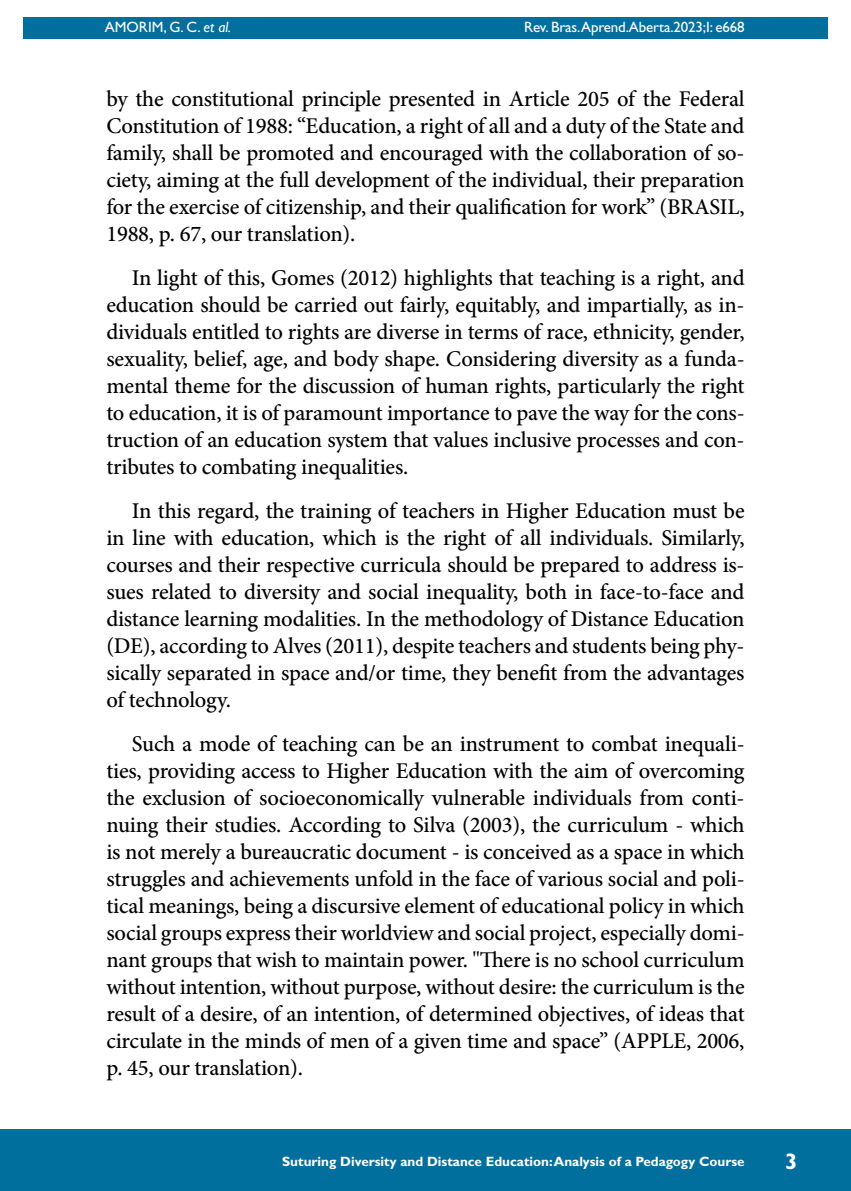
<style>
.page{position:relative;width:851px;height:1191px;background:#fff}
.page>*{position:absolute;margin:0;border:0;box-sizing:border-box;transform-origin:0 0}
.t1{font:500 22.5px/27px "Minion Pro";letter-spacing:-.01em;color:#000;text-align:justify}
.t2{font:700 22.5px "Gill Sans Std";color:#fff}
.t3{font:15px "Gill Sans Std";letter-spacing:-.01em;color:#fff}
.t4{font:700 13.5px "Gill Sans Std";color:#fff}
.s1{font-style:italic}
</style>
<div class="page">
<hr style="left:104px;top:0;width:1px;height:467px;background:#006f9e">
<div style="left:23px;top:17px;width:804px;height:21px;background:#006f9e"></div>
<div style="left:0;top:1129px;width:850px;height:62px;background:#006f9e"></div>
<p class="t3" style="left:105px;top:18px;width:128px">AMORIM, G. C. <span class="s1">et al.</span></p>
<p class="t3" style="left:524px;top:18px;width:222px">Rev. Bras.Aprend.Aberta.2023;I: e668</p>
<p class="t1" style="left:106px;top:85px;width:639px">by the constitutional principle presented in Article 205 of the Federal Constitution of 1988: “Education, a right of all and a duty of the State and family, shall be promoted and encouraged with the collaboration of so&shy;ciety, aiming at the full development of the individual, their preparation for the exercise of citizenship, and their qualification for work” (BRASIL, 1988, p. 67, our translation).</p>
<p class="t1" style="left:106px;top:264px;width:639px;text-indent:26px">In light of this, Gomes (2012) highlights that teaching is a right, and education should be carried out fairly, equitably, and impartially, as in&shy;dividuals entitled to rights are diverse in terms of race, ethnicity, gender, sexuality, belief, age, and body shape. Considering diversity as a funda&shy;mental theme for the discussion of human rights, particularly the right to education, it is of paramount importance to pave the way for the cons&shy;truction of an education system that values inclusive processes and con&shy;tributes to combating inequalities.</p>
<p class="t1" style="left:106px;top:497px;width:639px;text-indent:26px">In this regard, the training of teachers in Higher Education must be in line with education, which is the right of all individuals. Similarly, courses and their respective curricula should be prepared to address is&shy;sues related to diversity and social inequality, both in face-to-face and distance learning modalities. In the methodology of Distance Education (DE), according to Alves (2011), despite teachers and students being phy&shy;sically separated in space and/or time, they benefit from the advantages of technology.</p>
<p class="t1" style="left:106px;top:730px;width:639px;text-indent:26px">Such a mode of teaching can be an instrument to combat inequali&shy;ties, providing access to Higher Education with the aim of overcoming the exclusion of socioeconomically vulnerable individuals from conti&shy;nuing their studies. According to Silva (2003), the curriculum - which is not merely a bureaucratic document - is conceived as a space in which struggles and achievements unfold in the face of various social and poli&shy;tical meanings, being a discursive element of educational policy in which social groups express their worldview and social project, especially domi&shy;nant groups that wish to maintain power. "There is no school curriculum without intention, without purpose, without desire: the curriculum is the result of a desire, of an intention, of determined objectives, of ideas that circulate in the minds of men of a given time and space” (APPLE, 2006, p. 45, our translation).</p>
<p class="t4" style="left:282px;top:1153px;width:464px">Suturing Diversity and Distance Education: Analysis of a Pedagogy Course</p>
<p class="t2" style="left:785px;top:1148px;width:14px">3</p>
</div>
